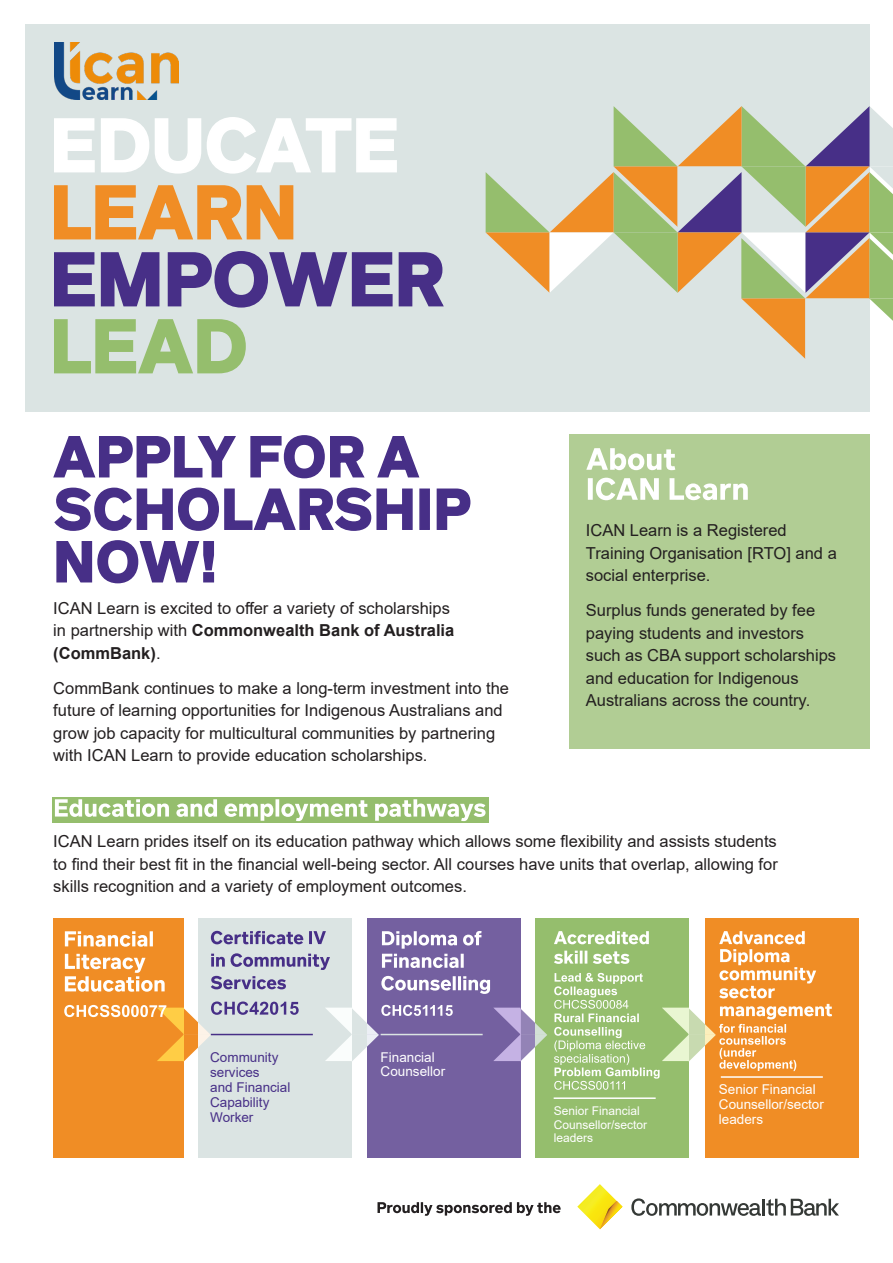
<style>
.page{position:relative;width:893px;height:1263px;background:#fff}
.page>*{position:absolute;margin:0;border:0;box-sizing:border-box;transform-origin:0 0}
.t1{font:16.5px/22.5px "Arial";color:#231f20}
.t2{font:13.5px/15px "Arial";color:#fff}
.t3{font:13.5px/15px "Arial";color:#472f87}
.t4{font:12px/13.5px "Arial";color:#fff}
.s1{font-weight:700}
</style>
<div class="page">
<div style="left:52px;top:797px;width:436px;height:26px;background:#95be6d"></div>
<div style="left:569px;top:434px;width:300px;height:314px;background:#b1cd94"></div>
<div style="left:25px;top:25px;width:844px;height:387px;background:#dbe4e3"></div>
<svg style="left:54px;top:319px;width:192px;height:55px"></svg>
<svg style="left:54px;top:251px;width:390px;height:57px"></svg>
<svg style="left:54px;top:185px;width:240px;height:55px"></svg>
<svg style="left:54px;top:117px;width:343px;height:57px"></svg>
<img style="left:54px;top:42px;width:124px;height:57px">
<svg style="left:55px;top:799px;width:431px;height:22px"></svg>
<svg style="left:588px;top:478px;width:160px;height:22px"></svg>
<svg style="left:586px;top:448px;width:89px;height:22px"></svg>
<svg style="left:56px;top:540px;width:159px;height:44px"></svg>
<svg style="left:54px;top:487px;width:417px;height:44px"></svg>
<svg style="left:53px;top:435px;width:367px;height:44px"></svg>
<svg style="left:486px;top:106px;width:407px;height:253px"></svg>
<svg style="left:53px;top:918px;width:806px;height:240px;background:#c6aa86"></svg>
<hr style="left:211px;top:1034px;width:102px;height:1px;background:#472f87">
<hr style="left:381px;top:1034px;width:102px;height:1px;background:#dbe4e3">
<hr style="left:554px;top:1097px;width:102px;height:2px;background:#fff">
<hr style="left:721px;top:1076px;width:102px;height:2px;background:#fff">
<svg style="left:377px;top:1202px;width:184px;height:14px"></svg>
<svg style="left:631px;top:1198px;width:208px;height:18px"></svg>
<svg style="left:577px;top:1184px;width:45px;height:45px"></svg>
<p class="t1" style="left:53px;top:596px;width:402px">ICAN Learn is excited to offer a variety of scholarships in partnership with <span class="s1">Commonwealth Bank of Australia (CommBank)</span>.</p>
<p class="t1" style="left:53px;top:677px;width:457px">CommBank continues to make a long-term investment into the future of learning opportunities for Indigenous Australians and grow job capacity for multicultural communities by partnering with ICAN Learn to provide education scholarships.</p>
<p class="t1" style="left:586px;top:519px;width:252px">ICAN Learn is a Registered<br>Training Organisation [RTO] and a social enterprise.</p>
<p class="t1" style="left:586px;top:599px;width:252px">Surplus funds generated by fee paying students and investors such as CBA support scholarships and education for Indigenous<br>Australians across the country.</p>
<p class="t1" style="left:53px;top:830px;width:726px;text-align:justify">ICAN Learn prides itself on its education pathway which allows some flexibility and assists students to find their best fit in the financial well-being sector. All courses have units that overlap, allowing for skills recognition and a variety of employment outcomes.</p>
<p class="t3" style="left:210px;top:1050px;width:82px">Community services<br>and Financial<br>Capability<br>Worker</p>
<p class="t2" style="left:381px;top:1050px;width:56px">Financial</p>
<p class="t2" style="left:381px;top:1063px;width:66px">Counsellor</p>
<p class="t4" style="left:554px;top:1104px;width:95px">Senior Financial<br>Counsellor/sector leaders</p>
<p class="t2" style="left:719px;top:1081px;width:107px">Senior Financial<br>Counsellor/sector leaders</p>
</div>
